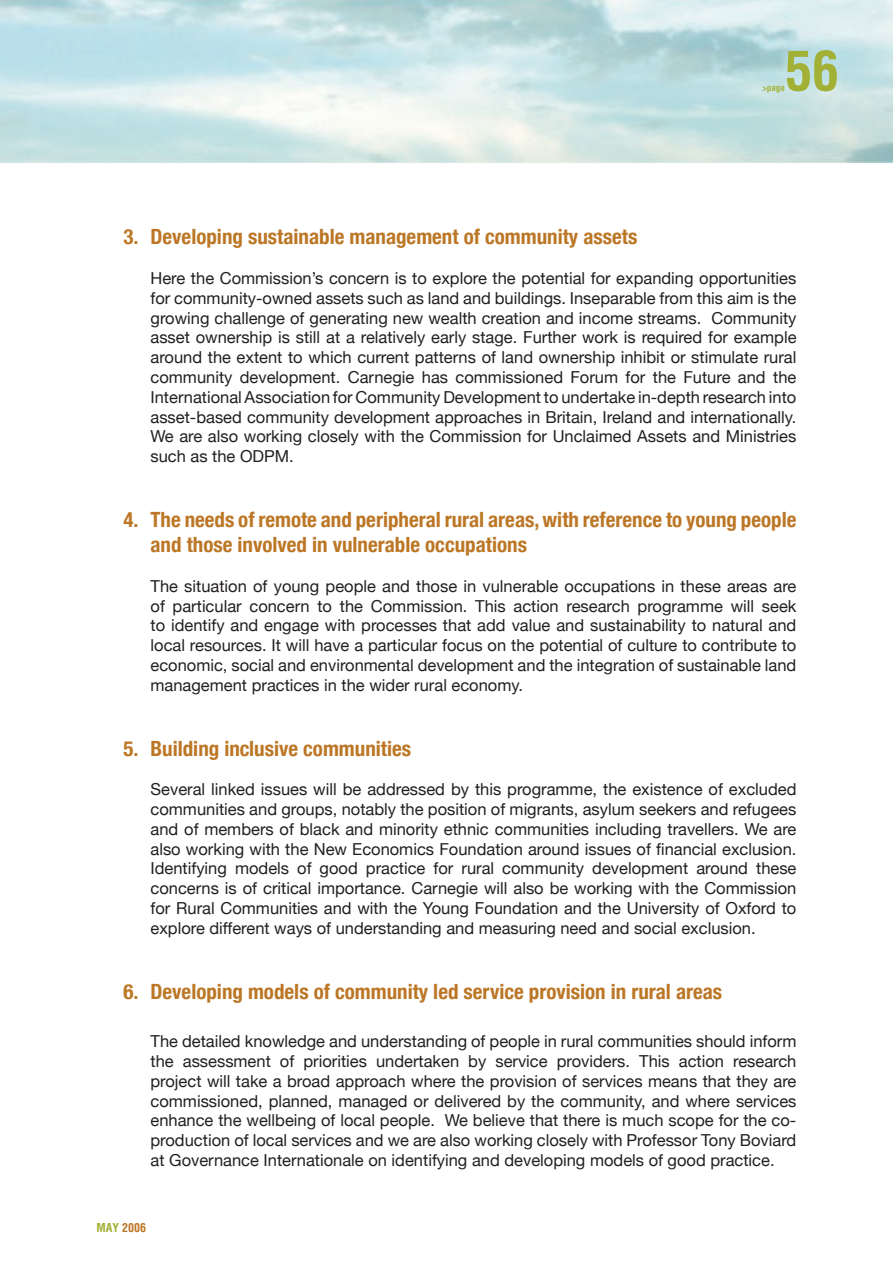
<style>
.page{position:relative;width:893px;height:1263px;background:#fff}
.page>*{position:absolute;margin:0;border:0;box-sizing:border-box;transform-origin:0 0}
.t1{font:700 condensed 54px "Helvetica";color:#a2b136}
.t2{font:700 condensed 21px/25.2px "Helvetica Neue";color:#bc7726}
.t3{font:16.5px/19.8px "Helvetica Neue";color:#231f20;text-align:justify}
.t4{font:700 condensed 12px "Helvetica";color:#bc7726}
.t5{font:700 condensed 9px "Helvetica";color:#a2b136}
.s1{color:#a2b136}
</style>
<div class="page">
<h1 class="t1" style="left:785px;top:35px;width:55px">56</h1>
<p class="t5" style="left:762px;top:81px;width:24px">&gt;page</p>
<p class="t2" style="left:124px;top:224px;width:515px">3. Developing sustainable management of community assets</p>
<p class="t3" style="left:151px;top:268px;width:647px">Here the Commission’s concern is to explore the potential for expanding opportunities for community-owned assets such as land and buildings. Inseparable from this aim is the growing challenge of generating new wealth creation and income streams. Community asset ownership is still at a relatively early stage. Further work is required for example around the extent to which current patterns of land ownership inhibit or stimulate rural community development. Carnegie has commissioned Forum for the Future and the International Association for Community Development to undertake in-depth research into asset-based community development approaches in Britain, Ireland and internationally.<br>We are also working closely with the Commission for Unclaimed Assets and Ministries such as the ODPM.</p>
<p class="t2" style="left:151px;top:506px;width:647px;text-indent:-27px">4. The needs of remote and peripheral rural areas, with reference to young people and those involved in vulnerable occupations</p>
<p class="t3" style="left:151px;top:576px;width:647px">The situation of young people and those in vulnerable occupations in these areas are of particular concern to the Commission. This action research programme will seek to identify and engage with processes that add value and sustainability to natural and local resources. It will have a particular focus on the potential of culture to contribute to economic, social and environmental development and the integration of sustainable land management practices in the wider rural economy.</p>
<p class="t2" style="left:124px;top:735px;width:289px">5. Building inclusive communities</p>
<p class="t3" style="left:151px;top:779px;width:647px">Several linked issues will be addressed by this programme, the existence of excluded communities and groups, notably the position of migrants, asylum seekers and refugees and of members of black and minority ethnic communities including travellers. We are also working with the New Economics Foundation around issues of financial exclusion.<br>Identifying models of good practice for rural community development around these concerns is of critical importance. Carnegie will also be working with the Commission for Rural Communities and with the Young Foundation and the University of Oxford to explore different ways of understanding and measuring need and social exclusion.</p>
<p class="t2" style="left:124px;top:978px;width:600px">6. Developing models of community led service provision in rural areas</p>
<p class="t3" style="left:151px;top:1031px;width:647px">The detailed knowledge and understanding of people in rural communities should inform the assessment of priorities undertaken by service providers. This action research project will take a broad approach where the provision of services means that they are commissioned, planned, managed or delivered by the community, and where services enhance the wellbeing of local people. We believe that there is much scope for the co&shy;production of local services and we are also working closely with Professor Tony Boviard at Governance Internationale on identifying and developing models of good practice.</p>
<p class="t4" style="left:97px;top:1219px;width:51px"><span class="s1">MAY</span> 2006</p>
</div>
